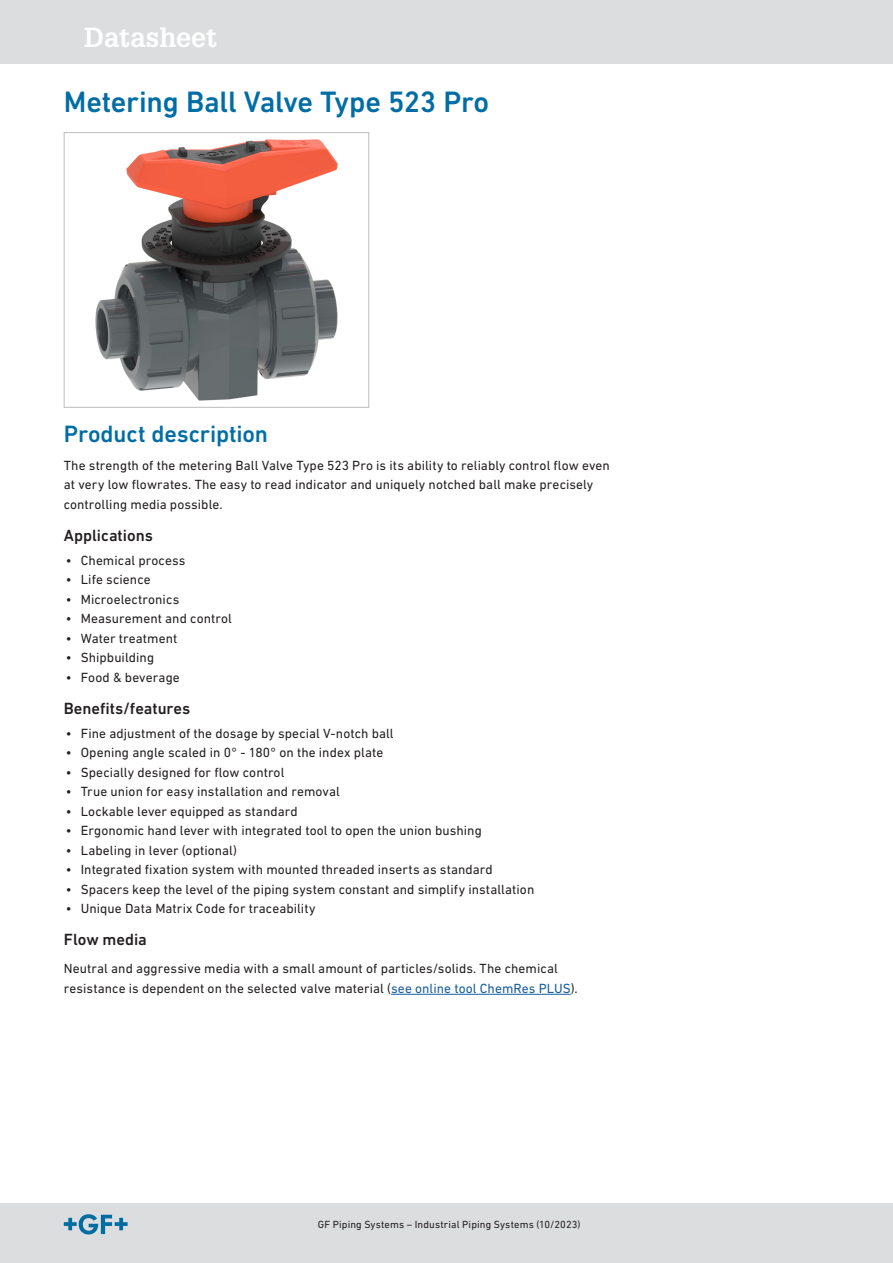
<style>
.page{position:relative;width:893px;height:1263px;background:#fff}
.page>*{position:absolute;margin:0;border:0;box-sizing:border-box;transform-origin:0 0}
.Überschrift_1_Kap_x{font:500 30px "DIN Next W1 G";letter-spacing:-.01em;color:#006da5}
.t1{font:700 27px "Glypha LT Pro";color:#fff}
.Überschrift_3_Kap_x{font:500 24px "DIN Next W1 G";letter-spacing:-.005em;color:#006da5}
.Überschrift_4__oNr{font:500 16.5px "DIN Next W1 G";color:#231f20}
.Grundtext{font:13.5px/19.5px "DIN Next W1 G";letter-spacing:.005em;color:#231f20}
.t2{font:10.5px "DIN Next W1 G";letter-spacing:.015em;color:#231f20}
.s1{color:#175d9e}
</style>
<div class="page">
<div style="left:0;top:1203px;width:893px;height:60px;background:#dcdddf"></div>
<svg style="left:64px;top:1214px;width:64px;height:20px"></svg>
<div style="left:0;top:0;width:893px;height:64px;background:#dcdddf"></div>
<hr style="left:391px;top:994px;width:180px;height:1px;background:#175d9e">
<img style="left:95px;top:139px;width:243px;height:261px">
<div style="left:64px;top:132px;width:305px;height:276px;border:1px solid #bcbdc0"></div>
<h2 class="t1" style="left:84px;top:20px;width:134px">Datasheet</h2>
<p class="Überschrift_1_Kap_x" style="left:64px;top:84px;width:427px">Metering Ball Valve Type 523 Pro</p>
<p class="Überschrift_3_Kap_x" style="left:64px;top:419px;width:206px">Product description</p>
<p class="Grundtext" style="left:64px;top:455px;width:548px">The strength of the metering Ball Valve Type 523 Pro is its ability to reliably control flow even at very low flowrates. The easy to read indicator and uniquely notched ball make precisely controlling media possible.</p>
<p class="Überschrift_4__oNr" style="left:64px;top:526px;width:91px">Applications</p>
<p class="Grundtext" style="left:66px;top:550px;width:121px">• Chemical process</p>
<p class="Grundtext" style="left:66px;top:570px;width:86px">• Life science</p>
<p class="Grundtext" style="left:66px;top:589px;width:115px">• Microelectronics</p>
<p class="Grundtext" style="left:66px;top:609px;width:167px">• Measurement and control</p>
<p class="Grundtext" style="left:66px;top:628px;width:113px">• Water treatment</p>
<p class="Grundtext" style="left:66px;top:648px;width:90px">• Shipbuilding</p>
<p class="Grundtext" style="left:66px;top:667px;width:115px">• Food &amp; beverage</p>
<p class="Überschrift_4__oNr" style="left:64px;top:699px;width:128px">Benefits/features</p>
<p class="Grundtext" style="left:66px;top:723px;width:329px">• Fine adjustment of the dosage by special V-notch ball</p>
<p class="Grundtext" style="left:66px;top:743px;width:319px">• Opening angle scaled in 0° - 180° on the index plate</p>
<p class="Grundtext" style="left:66px;top:762px;width:220px">• Specially designed for flow control</p>
<p class="Grundtext" style="left:66px;top:782px;width:276px">• True union for easy installation and removal</p>
<p class="Grundtext" style="left:66px;top:801px;width:233px">• Lockable lever equipped as standard</p>
<p class="Grundtext" style="left:66px;top:821px;width:417px">• Ergonomic hand lever with integrated tool to open the union bushing</p>
<p class="Grundtext" style="left:66px;top:840px;width:173px">• Labeling in lever (optional)</p>
<p class="Grundtext" style="left:66px;top:860px;width:428px">• Integrated fixation system with mounted threaded inserts as standard</p>
<p class="Grundtext" style="left:66px;top:879px;width:470px">• Spacers keep the level of the piping system constant and simplify installation</p>
<p class="Grundtext" style="left:66px;top:899px;width:251px">• Unique Data Matrix Code for traceability</p>
<p class="Überschrift_4__oNr" style="left:64px;top:930px;width:85px">Flow media</p>
<p class="Grundtext" style="left:64px;top:959px;width:515px">Neutral and aggressive media with a small amount of particles/solids. The chemical resistance is dependent on the selected valve material (<span class="s1">see online tool ChemRes PLUS</span>).</p>
<p class="t2" style="left:318px;top:1219px;width:264px">GF Piping Systems – Industrial Piping Systems (10/2023)</p>
</div>
